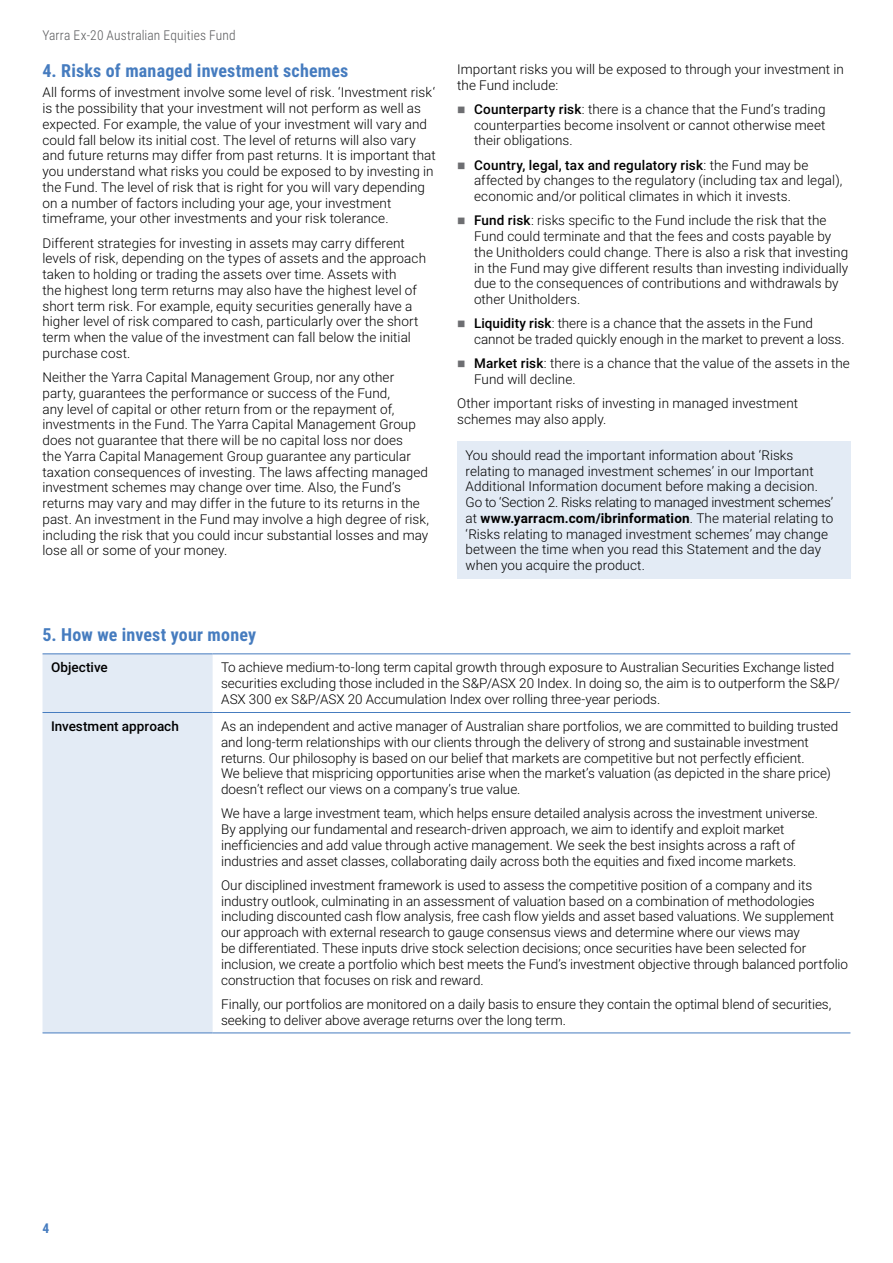
<style>
.page{position:relative;width:893px;height:1263px;background:#fff}
.page>*{position:absolute;margin:0;border:0;box-sizing:border-box;transform-origin:0 0}
.t1{font:700 18px "Roboto Condensed";letter-spacing:.01em;color:#467cbf}
.t2{font:300 13.5px/15.8px "Roboto";color:#000}
.t3{font:300 13.5px "Roboto Condensed";letter-spacing:.01em;color:#58595b}
.t4{font:500 13.5px "Roboto";color:#000}
.t5{font:700 13.5px "Roboto Condensed";color:#467cbf}
.s1{font-weight:500}
.s2{font-weight:700}
</style>
<div class="page">
<div style="left:457px;top:441px;width:393px;height:138px;background:#e3ebf5"></div>
<div style="left:43px;top:655px;width:170px;height:378px;background:#e3ebf5"></div>
<hr style="left:213px;top:654px;width:637px;height:1px;background:#467cbf">
<hr style="left:213px;top:1033px;width:637px;height:1px;background:#467cbf">
<hr style="left:43px;top:1033px;width:170px;height:1px;background:#467cbf">
<hr style="left:43px;top:712px;width:170px;height:1px;background:#467cbf">
<hr style="left:213px;top:712px;width:637px;height:1px;background:#467cbf">
<hr style="left:43px;top:654px;width:170px;height:1px;background:#467cbf">
<p class="t3" style="left:43px;top:26px;width:195px">Yarra Ex-20 Australian Equities Fund</p>
<h1 class="t1" style="left:43px;top:58px;width:307px">4. Risks of managed investment schemes</h1>
<p class="t2" style="left:43px;top:84px;width:395px">All forms of investment involve some level of risk. ‘Investment risk‘ is the possibility that your investment will not perform as well as expected. For example, the value of your investment will vary and could fall below its initial cost. The level of returns will also vary and future returns may differ from past returns. It is important that you understand what risks you could be exposed to by investing in the Fund. The level of risk that is right for you will vary depending on a number of factors including your age, your investment timeframe, your other investments and your risk tolerance.</p>
<p class="t2" style="left:43px;top:234px;width:385px">Different strategies for investing in assets may carry different levels of risk, depending on the types of assets and the approach taken to holding or trading the assets over time. Assets with<br>the highest long term returns may also have the highest level of short term risk. For example, equity securities generally have a higher level of risk compared to cash, particularly over the short term when the value of the investment can fall below the initial purchase cost.</p>
<p class="t2" style="left:43px;top:369px;width:388px">Neither the Yarra Capital Management Group, nor any other party, guarantees the performance or success of the Fund,<br>any level of capital or other return from or the repayment of, investments in the Fund. The Yarra Capital Management Group does not guarantee that there will be no capital loss nor does<br>the Yarra Capital Management Group guarantee any particular taxation consequences of investing. The laws affecting managed investment schemes may change over time. Also, the Fund’s returns may vary and may differ in the future to its returns in the past. An investment in the Fund may involve a high degree of risk, including the risk that you could incur substantial losses and may lose all or some of your money.</p>
<p class="t2" style="left:457px;top:61px;width:388px">Important risks you will be exposed to through your investment in the Fund include:</p>
<p class="t2" style="left:474px;top:101px;width:353px;text-align:justify"><span class="s1">Counterparty risk</span>: there is a chance that the Fund‘s trading counterparties become insolvent or cannot otherwise meet their obligations.</p>
<p class="t2" style="left:474px;top:156px;width:370px"><span class="s1">Country, legal, tax and regulatory risk</span>: the Fund may be affected by changes to the regulatory (including tax and legal), economic and/or political climates in which it invests.</p>
<p class="t2" style="left:474px;top:212px;width:376px"><span class="s1">Fund risk</span>: risks specific to the Fund include the risk that the Fund could terminate and that the fees and costs payable by the Unitholders could change. There is also a risk that investing in the Fund may give different results than investing individually due to the consequences of contributions and withdrawals by other Unitholders.</p>
<p class="t2" style="left:474px;top:315px;width:372px"><span class="s1">Liquidity risk</span>: there is a chance that the assets in the Fund cannot be traded quickly enough in the market to prevent a loss.</p>
<p class="t2" style="left:474px;top:355px;width:377px"><span class="s1">Market risk</span>: there is a chance that the value of the assets in the<br>Fund will decline.</p>
<p class="t2" style="left:457px;top:395px;width:342px">Other important risks of investing in managed investment schemes may also apply.</p>
<p class="t2" style="left:466px;top:447px;width:369px">You should read the important information about ‘Risks relating to managed investment schemes’ in our Important Additional Information document before making a decision.<br>Go to ‘Section 2. Risks relating to managed investment schemes’ at <span class="s2">www.yarracm.com/ibrinformation</span>. The material relating to ‘Risks relating to managed investment schemes’ may change between the time when you read this Statement and the day when you acquire the product.</p>
<h1 class="t1" style="left:43px;top:622px;width:215px">5. How we invest your money</h1>
<p class="t4" style="left:51px;top:658px;width:58px">Objective</p>
<p class="t2" style="left:221px;top:659px;width:620px">To achieve medium-to-long term capital growth through exposure to Australian Securities Exchange listed securities excluding those included in the S&amp;P/ASX 20 Index. In doing so, the aim is to outperform the S&amp;P/<br>ASX 300 ex S&amp;P/ASX 20 Accumulation Index over rolling three-year periods.</p>
<p class="t4" style="left:51px;top:717px;width:129px">Investment approach</p>
<p class="t2" style="left:221px;top:718px;width:619px">As an independent and active manager of Australian share portfolios, we are committed to building trusted and long-term relationships with our clients through the delivery of strong and sustainable investment returns. Our philosophy is based on our belief that markets are competitive but not perfectly efficient.<br>We believe that mispricing opportunities arise when the market’s valuation (as depicted in the share price) doesn’t reflect our views on a company’s true value.</p>
<p class="t2" style="left:221px;top:805px;width:598px">We have a large investment team, which helps ensure detailed analysis across the investment universe.<br>By applying our fundamental and research-driven approach, we aim to identify and exploit market inefficiencies and add value through active management. We seek the best insights across a raft of industries and asset classes, collaborating daily across both the equities and fixed income markets.</p>
<p class="t2" style="left:221px;top:877px;width:628px">Our disciplined investment framework is used to assess the competitive position of a company and its industry outlook, culminating in an assessment of valuation based on a combination of methodologies including discounted cash flow analysis, free cash flow yields and asset based valuations. We supplement our approach with external research to gauge consensus views and determine where our views may<br>be differentiated. These inputs drive stock selection decisions; once securities have been selected for inclusion, we create a portfolio which best meets the Fund’s investment objective through balanced portfolio construction that focuses on risk and reward.</p>
<p class="t2" style="left:221px;top:995px;width:612px">Finally, our portfolios are monitored on a daily basis to ensure they contain the optimal blend of securities, seeking to deliver above average returns over the long term.</p>
<p class="t5" style="left:43px;top:1219px;width:8px">4</p>
</div>
